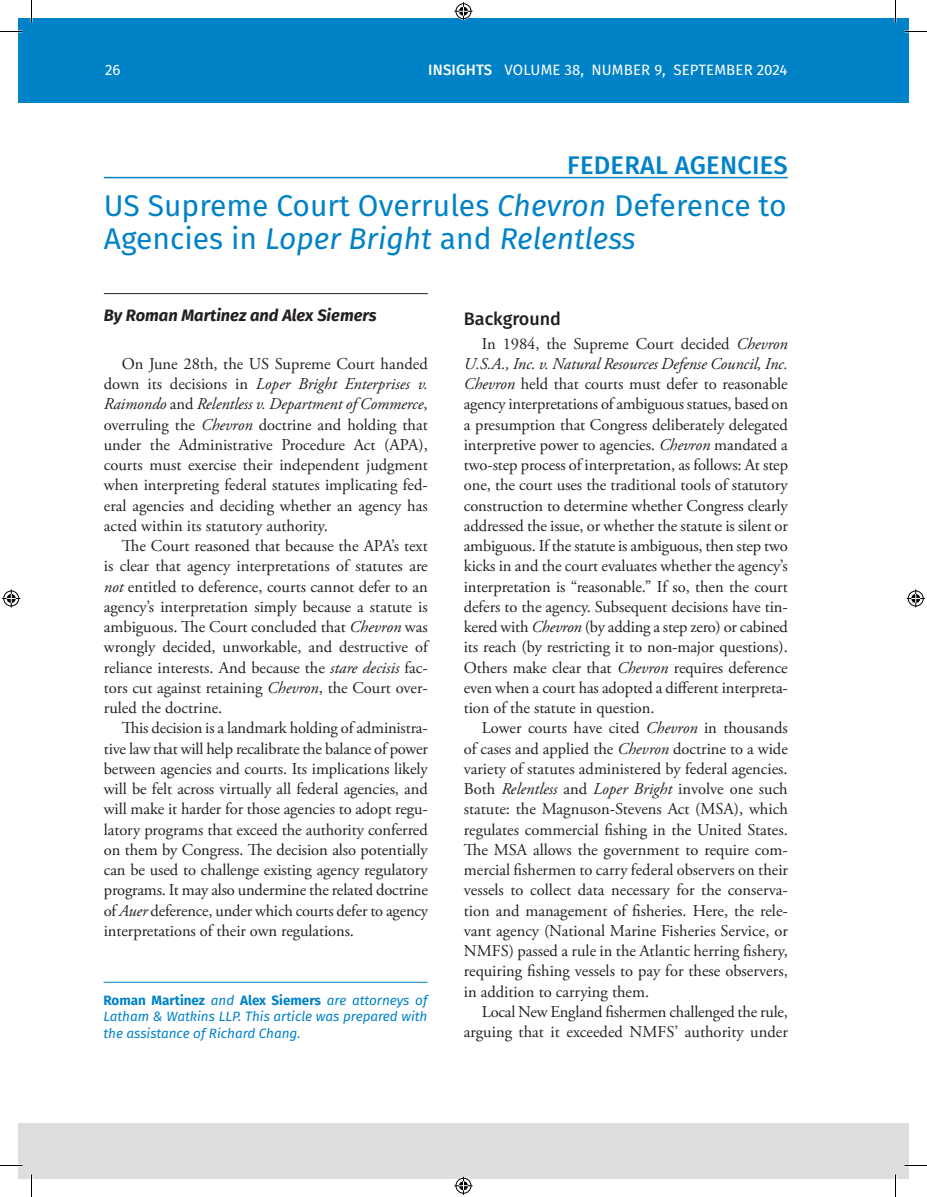
<style>
.page{position:relative;width:927px;height:1197px;background:#fff}
.page>*{position:absolute;margin:0;border:0;box-sizing:border-box;transform-origin:0 0}
.t1{font:30px/33px "Fira Sans";color:#0082c8}
.t2{font:500 25.5px "Fira Sans";letter-spacing:.01em;color:#0082c8}
.t3{font:500 18px "Fira Sans";color:#231f20}
.t4{font:16.5px/20.2px "Adobe Garamond Pro";color:#231f20;text-align:justify}
.t5{font:italic 700 16.5px "Fira Sans";color:#231f20}
.t6{font:15px "Fira Sans";letter-spacing:.01em;color:#fff}
.t7{font:italic 13.5px/16.2px "Fira Sans";color:#0082c8;text-align:justify}
.s1{font-weight:500}
.s2{font-style:italic}
.s3{font-weight:700;font-style:normal}
</style>
<div class="page">
<div style="left:18px;top:18px;width:878px;height:86px;background:#0082c8"></div>
<div style="left:878px;top:18px;width:31px;height:86px;background:#0082c8"></div>
<div style="left:18px;top:1124px;width:878px;height:55px;background:#dcdddf"></div>
<div style="left:878px;top:1124px;width:31px;height:55px;background:#dcdddf"></div>
<hr style="left:104px;top:177px;width:684px;height:1px;background:#0082c8">
<hr style="left:104px;top:293px;width:324px;height:1px;background:#231f20">
<hr style="left:104px;top:982px;width:324px;height:1px;background:#0082c8">
<svg style="left:0;top:31px;width:22px;height:1px"></svg>
<svg style="left:904px;top:31px;width:23px;height:1px"></svg>
<svg style="left:0;top:1165px;width:22px;height:1px"></svg>
<svg style="left:904px;top:1165px;width:23px;height:1px"></svg>
<svg style="left:31px;top:0;width:1px;height:22px"></svg>
<svg style="left:31px;top:1174px;width:1px;height:23px"></svg>
<svg style="left:895px;top:0;width:1px;height:22px"></svg>
<svg style="left:895px;top:1174px;width:1px;height:23px"></svg>
<svg style="left:454px;top:2px;width:18px;height:18px"></svg>
<svg style="left:454px;top:1177px;width:18px;height:18px"></svg>
<svg style="left:2px;top:590px;width:18px;height:18px"></svg>
<svg style="left:907px;top:590px;width:18px;height:18px"></svg>
<p class="t6" style="left:105px;top:59px;width:17px">26</p>
<p class="t6" style="left:428px;top:59px;width:361px"><span class="s1">INSIGHTS</span> VOLUME 38, NUMBER 9, SEPTEMBER 2024</p>
<h2 class="t2" style="left:567px;top:144px;width:222px">FEDERAL AGENCIES</h2>
<h1 class="t1" style="left:104px;top:188px;width:684px">US Supreme Court Overrules <span class="s2">Chevron</span> Deference to<br>Agencies in <span class="s2">Loper Bright</span> and <span class="s2">Relentless</span></h1>
<p class="t5" style="left:104px;top:301px;width:274px">By Roman Martinez and Alex Siemers</p>
<p class="t4" style="left:104px;top:354px;width:326px;text-indent:18px">On June 28th, the US Supreme Court handed down its decisions in <span class="s2">Loper Bright Enterprises v.<br>Raimondo</span> and <span class="s2">Relentless v. Department of Commerce</span>, overruling the <span class="s2">Chevron</span> doctrine and holding that under the Administrative Procedure Act (APA), courts must exercise their independent judgment when interpreting federal statutes implicating fed&shy;eral agencies and deciding whether an agency has acted within its statutory authority.</p>
<p class="t4" style="left:104px;top:536px;width:326px;text-indent:18px">The Court reasoned that because the APA’s text is clear that agency interpretations of statutes are <span class="s2">not</span> entitled to deference, courts cannot defer to an agency’s interpretation simply because a statute is ambiguous. The Court concluded that <span class="s2">Chevron</span> was wrongly decided, unworkable, and destructive of reliance interests. And because the <span class="s2">stare decisis</span> fac&shy;tors cut against retaining <span class="s2">Chevron</span>, the Court over&shy;ruled the doctrine.</p>
<p class="t4" style="left:104px;top:719px;width:326px;text-indent:18px">This decision is a landmark holding of administra&shy;tive law that will help recalibrate the balance of power between agencies and courts. Its implications likely will be felt across virtually all federal agencies, and will make it harder for those agencies to adopt regu&shy;latory programs that exceed the authority conferred on them by Congress. The decision also potentially can be used to challenge existing agency regulatory programs. It may also undermine the related doctrine of <span class="s2">Auer</span> deference, under which courts defer to agency interpretations of their own regulations.</p>
<p class="t7" style="left:104px;top:992px;width:325px"><span class="s3">Roman Martinez</span> and <span class="s3">Alex Siemers</span> are attorneys of Latham &amp; Watkins LLP. This article was prepared with the assistance of Richard Chang.</p>
<p class="t3" style="left:464px;top:304px;width:99px">Background</p>
<p class="t4" style="left:464px;top:334px;width:326px;text-indent:18px">In 1984, the Supreme Court decided <span class="s2">Chevron U.S.A., Inc. v. Natural Resources Defense Council, Inc.<br>Chevron</span> held that courts must defer to reasonable agency interpretations of ambiguous statues, based on a presumption that Congress deliberately delegated interpretive power to agencies. <span class="s2">Chevron</span> mandated a two-step process of interpretation, as follows: At step one, the court uses the traditional tools of statutory construction to determine whether Congress clearly addressed the issue, or whether the statute is silent or ambiguous. If the statute is ambiguous, then step two kicks in and the court evaluates whether the agency’s interpretation is “reasonable.” If so, then the court defers to the agency. Subsequent decisions have tin&shy;kered with <span class="s2">Chevron</span> (by adding a step zero) or cabined its reach (by restricting it to non-major questions).<br>Others make clear that <span class="s2">Chevron</span> requires deference even when a court has adopted a different interpreta&shy;tion of the statute in question.</p>
<p class="t4" style="left:464px;top:719px;width:326px;text-indent:18px">Lower courts have cited <span class="s2">Chevron</span> in thousands of cases and applied the <span class="s2">Chevron</span> doctrine to a wide variety of statutes administered by federal agencies.<br>Both <span class="s2">Relentless</span> and <span class="s2">Loper Bright</span> involve one such statute: the Magnuson-Stevens Act (MSA), which regulates commercial fishing in the United States.<br>The MSA allows the government to require com&shy;mercial fishermen to carry federal observers on their vessels to collect data necessary for the conserva&shy;tion and management of fisheries. Here, the rele&shy;vant agency (National Marine Fisheries Service, or NMFS) passed a rule in the Atlantic herring fishery, requiring fishing vessels to pay for these observers, in addition to carrying them.</p>
<p class="t4" style="left:464px;top:1002px;width:326px;text-align:right">Local New England fishermen challenged the rule, arguing that it exceeded NMFS’ authority under</p>
</div>
